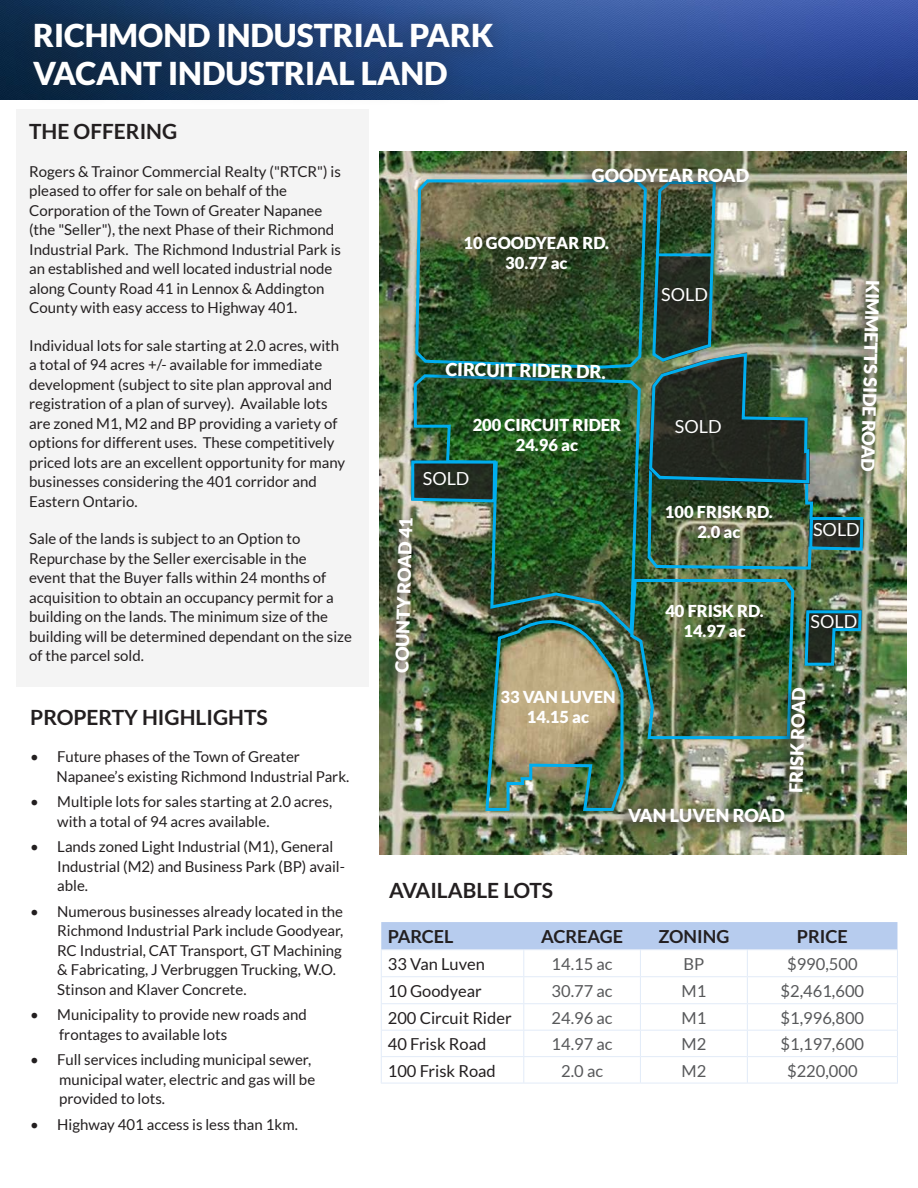
<style>
.page{position:relative;width:918px;height:1188px;background:#fff}
.page>*{position:absolute;margin:0;border:0;box-sizing:border-box;transform-origin:0 0}
.t1{font:900 31.5px "Lato";color:#fff}
.t2{font:700 21px "Lato";color:#231f20}
.t3{font:900 18px "Lato";color:#fff}
.t4{font:700 18px "Lato";color:#231f20}
.t5{font:18px "Lato";color:#fff}
.t6{font:900 16.5px/19.8px "Lato";color:#fff;text-align:center}
.t7{font:16.5px "Lato";color:#57585a}
.t8{font:16.5px "Lato";color:#231f20}
.t9{font:15px/19.5px "Lato";color:#231f20}
</style>
<div class="page">
<div style="left:16px;top:109px;width:352px;height:578px;background:#f4f4f4"></div>
<img style="left:379px;top:151px;width:527px;height:704px">
<svg style="left:381px;top:922px;width:517px;height:161px"></svg>
<hr style="left:381px;top:1083px;width:143px;height:1px;background:#e2ebf8">
<hr style="left:524px;top:1083px;width:116px;height:1px;background:#e2ebf8">
<hr style="left:640px;top:1083px;width:107px;height:1px;background:#e2ebf8">
<hr style="left:747px;top:1083px;width:151px;height:1px;background:#e2ebf8">
<img style="left:0;top:0;width:918px;height:99px">
<div style="left:13px;top:2px;width:500px;height:106px;background:#231f20;opacity:.5"></div>
<img style="left:414px;top:178px;width:232px;height:195px">
<img style="left:411px;top:373px;width:231px;height:266px">
<img style="left:803px;top:608px;width:60px;height:59px">
<img style="left:484px;top:577px;width:312px;height:236px">
<img style="left:646px;top:180px;width:219px;height:391px">
<svg style="left:410px;top:459px;width:88px;height:45px;background:#224c4e"></svg>
<div style="left:579px;top:165px;width:173px;height:30px;background:#231f20;opacity:.75"></div>
<div style="left:433px;top:359px;width:175px;height:32px;background:#231f20;opacity:.75"></div>
<div style="left:848px;top:277px;width:34px;height:207px;background:#231f20;opacity:.75"></div>
<div style="left:383px;top:515px;width:32px;height:170px;background:#231f20;opacity:.75"></div>
<div style="left:777px;top:684px;width:31px;height:121px;background:#231f20;opacity:.75"></div>
<div style="left:616px;top:805px;width:171px;height:30px;background:#231f20;opacity:.75"></div>
<p class="t1" style="left:33px;top:18px;width:462px">RICHMOND INDUSTRIAL PARK</p>
<p class="t1" style="left:33px;top:55px;width:416px">VACANT INDUSTRIAL LAND</p>
<p class="t2" style="left:29px;top:120px;width:150px">THE OFFERING</p>
<p class="t9" style="left:29px;top:162px;width:313px">Rogers &amp; Trainor Commercial Realty ("RTCR") is pleased to offer for sale on behalf of the</p>
<p class="t9" style="left:29px;top:201px;width:295px">Corporation of the Town of Greater Napanee</p>
<p class="t9" style="left:29px;top:220px;width:307px">(the "Seller"), the next Phase of their Richmond</p>
<p class="t9" style="left:29px;top:240px;width:313px">Industrial Park. The Richmond Industrial Park is an established and well located industrial node along County Road 41 in Lennox &amp; Addington County with easy access to Highway 401.</p>
<p class="t9" style="left:29px;top:336px;width:318px">Individual lots for sale starting at 2.0 acres, with a total of 94 acres +/- available for immediate development (subject to site plan approval and registration of a plan of survey). Available lots are zoned M1, M2 and BP providing a variety of options for different uses. These competitively priced lots are an excellent opportunity for many businesses considering the 401 corridor and Eastern Ontario.</p>
<p class="t9" style="left:29px;top:529px;width:273px">Sale of the lands is subject to an Option to</p>
<p class="t9" style="left:29px;top:549px;width:279px">Repurchase by the Seller exercisable in the</p>
<p class="t9" style="left:29px;top:568px;width:324px">event that the Buyer falls within 24 months of acquisition to obtain an occupancy permit for a building on the lands. The minimum size of the building will be determined dependant on the size of the parcel sold.</p>
<p class="t3" style="left:592px;top:165px;width:159px">GOODYEAR ROAD</p>
<p class="t6" style="left:464px;top:232px;width:147px">10 GOODYEAR RD.</p>
<p class="t6" style="left:505px;top:252px;width:64px">30.77 ac</p>
<p class="t5" style="left:661px;top:284px;width:48px">SOLD</p>
<p class="t3" style="left:446px;top:359px;width:162px;rotate:1deg">CIRCUIT RIDER DR.</p>
<p class="t6" style="left:473px;top:415px;width:150px">200 CIRCUIT RIDER<br>24.96 ac</p>
<p class="t5" style="left:423px;top:468px;width:48px">SOLD</p>
<p class="t3" style="left:392px;top:673px;width:157px;rotate:-89deg">COUNTY ROAD 41</p>
<p class="t5" style="left:675px;top:416px;width:48px">SOLD</p>
<p class="t6" style="left:665px;top:502px;width:109px">100 FRISK RD.</p>
<p class="t6" style="left:697px;top:522px;width:45px">2.0 ac</p>
<p class="t6" style="left:665px;top:601px;width:100px">40 FRISK RD.</p>
<p class="t6" style="left:683px;top:620px;width:64px">14.97 ac</p>
<p class="t3" style="left:883px;top:280px;width:193px;rotate:91deg">KIMMETTS SIDE ROAD</p>
<p class="t5" style="left:813px;top:520px;width:48px">SOLD</p>
<p class="t5" style="left:811px;top:611px;width:48px">SOLD</p>
<p class="t2" style="left:30px;top:705px;width:239px">PROPERTY HIGHLIGHTS</p>
<p class="t9" style="left:30px;top:747px;width:271px">• Future phases of the Town of Greater</p>
<p class="t9" style="left:56px;top:766px;width:295px">Napanee’s existing Richmond Industrial Park.</p>
<p class="t9" style="left:57px;top:792px;width:276px;text-indent:-27px">• Multiple lots for sales starting at 2.0 acres, with a total of 94 acres available.</p>
<p class="t9" style="left:57px;top:837px;width:289px;text-indent:-27px">• Lands zoned Light Industrial (M1), General<br>Industrial (M2) and Business Park (BP) avail&shy;able.</p>
<p class="t9" style="left:57px;top:901px;width:288px;text-indent:-27px">• Numerous businesses already located in the Richmond Industrial Park include Goodyear, RC Industrial, CAT Transport, GT Machining &amp; Fabricating, J Verbruggen Trucking, W.O.<br>Stinson and Klaver Concrete.</p>
<p class="t9" style="left:30px;top:1005px;width:278px">• Municipality to provide new roads and</p>
<p class="t9" style="left:59px;top:1024px;width:169px">frontages to available lots</p>
<p class="t9" style="left:30px;top:1050px;width:282px">• Full services including municipal sewer,</p>
<p class="t9" style="left:59px;top:1069px;width:257px">municipal water, electric and gas will be</p>
<p class="t9" style="left:59px;top:1089px;width:107px">provided to lots.</p>
<p class="t9" style="left:30px;top:1114px;width:269px">• Highway 401 access is less than 1km.</p>
<p class="t6" style="left:500px;top:687px;width:117px">33 VAN LUVEN</p>
<p class="t6" style="left:527px;top:706px;width:64px">14.15 ac</p>
<p class="t3" style="left:786px;top:793px;width:107px;rotate:-89deg">FRISK ROAD</p>
<p class="t3" style="left:628px;top:805px;width:158px">VAN LUVEN ROAD</p>
<p class="t2" style="left:389px;top:878px;width:165px">AVAILABLE LOTS</p>
<p class="t4" style="left:388px;top:926px;width:67px">PARCEL</p>
<p class="t4" style="left:541px;top:926px;width:84px">ACREAGE</p>
<p class="t4" style="left:658px;top:926px;width:72px">ZONING</p>
<p class="t4" style="left:797px;top:926px;width:53px">PRICE</p>
<p class="t8" style="left:388px;top:955px;width:99px">33 Van Luven</p>
<p class="t7" style="left:552px;top:955px;width:63px">14.15 ac</p>
<p class="t7" style="left:684px;top:955px;width:22px">BP</p>
<p class="t7" style="left:787px;top:955px;width:72px">$990,500</p>
<p class="t8" style="left:388px;top:982px;width:95px">10 Goodyear</p>
<p class="t7" style="left:552px;top:982px;width:63px">30.77 ac</p>
<p class="t7" style="left:682px;top:982px;width:26px">M1</p>
<p class="t7" style="left:781px;top:982px;width:85px">$2,461,600</p>
<p class="t8" style="left:388px;top:1008px;width:125px">200 Circuit Rider</p>
<p class="t7" style="left:552px;top:1008px;width:63px">24.96 ac</p>
<p class="t7" style="left:682px;top:1008px;width:26px">M1</p>
<p class="t7" style="left:781px;top:1008px;width:85px">$1,996,800</p>
<p class="t8" style="left:388px;top:1035px;width:100px">40 Frisk Road</p>
<p class="t7" style="left:552px;top:1035px;width:63px">14.97 ac</p>
<p class="t7" style="left:682px;top:1035px;width:26px">M2</p>
<p class="t7" style="left:781px;top:1035px;width:85px">$1,197,600</p>
<p class="t8" style="left:388px;top:1061px;width:109px">100 Frisk Road</p>
<p class="t7" style="left:561px;top:1061px;width:43px">2.0 ac</p>
<p class="t7" style="left:682px;top:1061px;width:26px">M2</p>
<p class="t7" style="left:787px;top:1061px;width:72px">$220,000</p>
</div>
